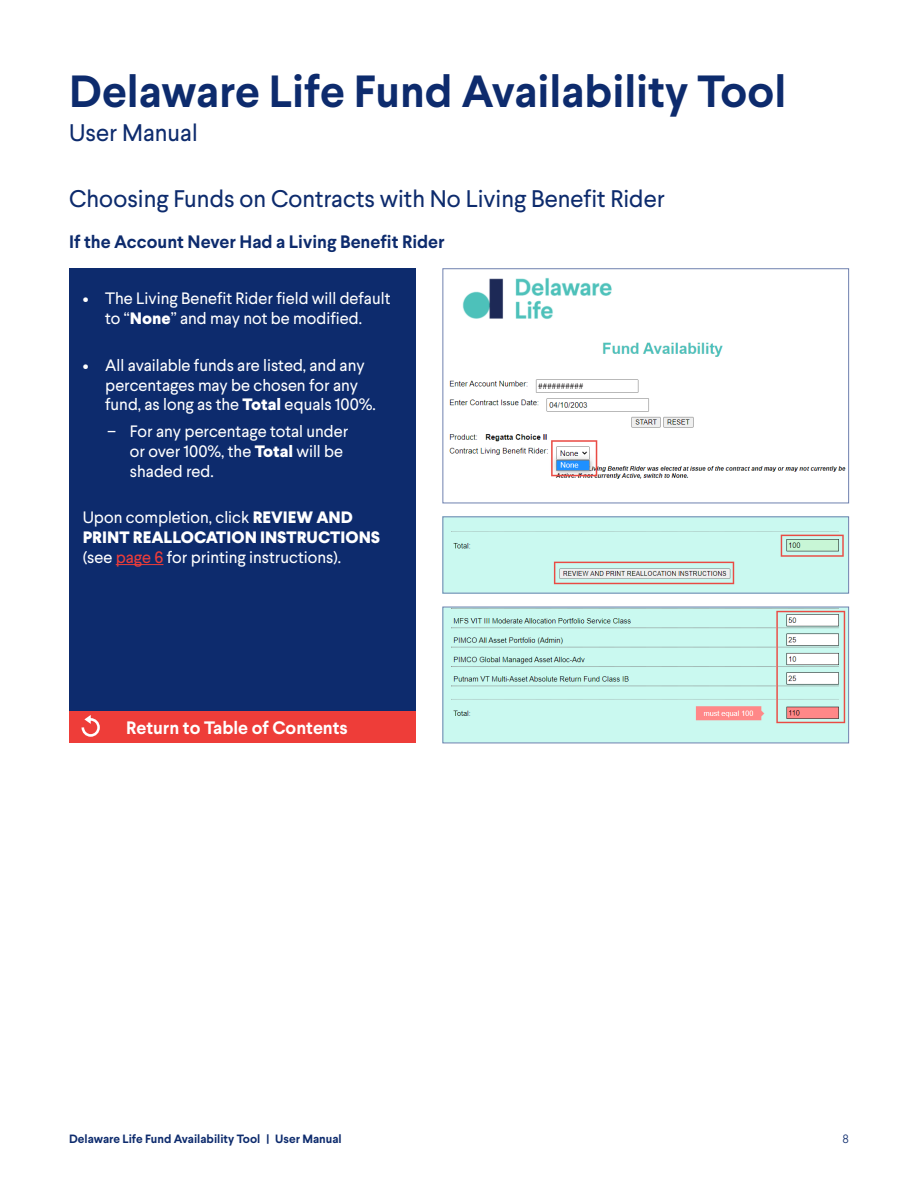
<style>
.page{position:relative;width:918px;height:1188px;background:#fff}
.page>*{position:absolute;margin:0;border:0;box-sizing:border-box;transform-origin:0 0}
.t1{font:700 45px "Larsseit";color:#0d2b6d}
.ParaStyle01-Leading{font:24px "Larsseit";color:#0d2b6d}
.ParaStyle01-Leading-2{font:700 18px "Larsseit";color:#0d2b6d}
.ParaStyle01-Leading-3{font:700 18px "Larsseit";color:#fff}
.ParaStyle01-Leading-4{font:16.5px/19.8px "Larsseit";color:#fff}
.t2{font:700 12px "Larsseit";color:#0d2b6d}
.t3{font:300 12px "Larsseit";color:#0d2b6d}
.s1{font-weight:800}
.s2{color:#ee3d39}
</style>
<div class="page">
<div style="left:69px;top:269px;width:347px;height:474px;background:#0d2b6d"></div>
<div style="left:69px;top:712px;width:347px;height:31px;background:#ee3d39"></div>
<svg style="left:82px;top:715px;width:18px;height:22px"></svg>
<img style="left:449px;top:277px;width:397px;height:202px">
<hr style="left:116px;top:564px;width:47px;height:1px;background:#ee3d39">
<img style="left:445px;top:609px;width:402px;height:132px">
<div style="left:443px;top:607px;width:406px;height:136px;border:1px solid #6f81af"></div>
<img style="left:445px;top:519px;width:402px;height:72px">
<h1 class="t1" style="left:69px;top:61px;width:719px">Delaware Life Fund Availability Tool</h1>
<h2 class="ParaStyle01-Leading" style="left:69px;top:117px;width:130px">User Manual</h2>
<p class="ParaStyle01-Leading" style="left:69px;top:183px;width:597px">Choosing Funds on Contracts with No Living Benefit Rider</p>
<p class="ParaStyle01-Leading-2" style="left:69px;top:229px;width:377px">If the Account Never Had a Living Benefit Rider</p>
<p class="ParaStyle01-Leading-4" style="left:83px;top:288px;width:309px;text-align:center">• The Living Benefit Rider field will default to “<span class="s1">None</span>” and may not be modified.</p>
<p class="ParaStyle01-Leading-4" style="left:105px;top:355px;width:271px;text-indent:-22px">• All available funds are listed, and any percentages may be chosen for any fund, as long as the <span class="s1">Total</span> equals 100%.</p>
<p class="ParaStyle01-Leading-4" style="left:130px;top:421px;width:220px;text-indent:-22px">– For any percentage total under or over 100%, the <span class="s1">Total</span> will be shaded red.</p>
<p class="ParaStyle01-Leading-4" style="left:83px;top:507px;width:299px">Upon completion, click <span class="s1">REVIEW AND<br>PRINT REALLOCATION INSTRUCTIONS </span>(see <span class="s2">page 6</span> for printing instructions).</p>
<p class="ParaStyle01-Leading-3" style="left:126px;top:716px;width:223px">Return to Table of Contents</p>
<p class="t2" style="left:69px;top:1131px;width:274px">Delaware Life Fund Availability Tool | User Manual</p>
<p class="t3" style="left:842px;top:1131px;width:8px">8</p>
</div>
